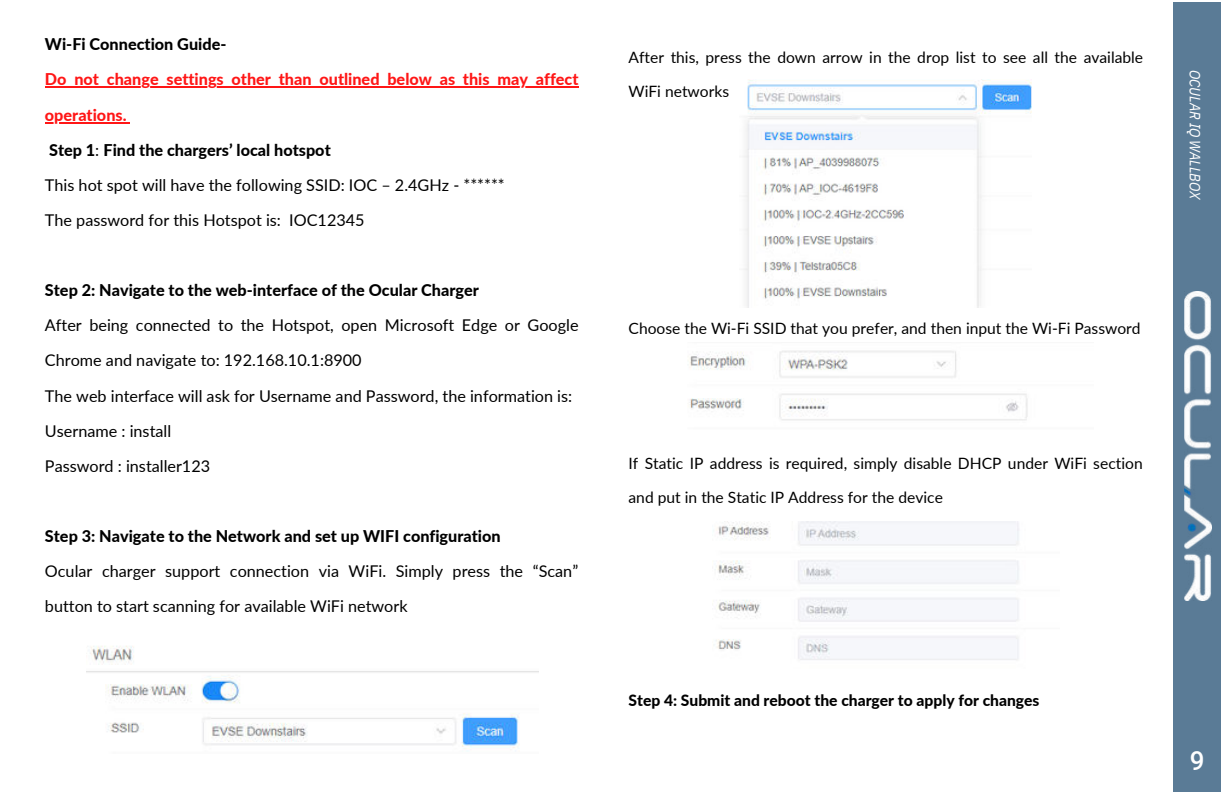
<style>
.page{position:relative;width:1224px;height:792px;background:#fff}
.page>*{position:absolute;margin:0;border:0;box-sizing:border-box;transform-origin:0 0}
.t1{font:500 26px "Roboto Mono";color:#fff}
.t2{font:16.2px/35.2px "Lato";color:#000}
.t3{font:800 16.2px "Lato";color:#000}
.t4{font:15.6px/33.8px "Lato";color:#000}
.t5{font:800 15.6px "Lato";color:#000}
.t6{font:italic 14.8px "IBM Plex Sans Cond";color:#fff}
.s1{font-weight:800;color:#ff1616}
.s2{font-weight:800}
</style>
<div class="page">
<hr style="left:45px;top:87px;width:534px;height:1px;background:#ff1616">
<hr style="left:45px;top:122px;width:82px;height:1px;background:#ff1616">
<img style="left:87px;top:646px;width:451px;height:106px">
<img style="left:743px;top:79px;width:289px;height:228px">
<img style="left:690px;top:351px;width:338px;height:70px">
<img style="left:715px;top:522px;width:304px;height:138px">
<div style="left:1173px;top:2px;width:48px;height:790px;background:#5a7b96"></div>
<img style="left:1184px;top:292px;width:27px;height:309px">
<p class="t3" style="left:45px;top:32px;width:183px">Wi-Fi Connection Guide-</p>
<p class="t2" style="left:45px;top:61px;width:535px"><span class="s1">Do not change settings other than outlined below as this may affect operations.<br></span><span class="s2">Step 1</span>: <span class="s2">Find the chargers’ local hotspot<br></span>This hot spot will have the following SSID: IOC – 2.4GHz - ******<br>The password for this Hotspot is: IOC12345</p>
<p class="t3" style="left:45px;top:278px;width:436px">Step 2: Navigate to the web-interface of the Ocular Charger</p>
<p class="t2" style="left:45px;top:307px;width:535px">After being connected to the Hotspot, open Microsoft Edge or Google Chrome and navigate to: 192.168.10.1:8900<br>The web interface will ask for Username and Password, the information is:<br>Username : install<br>Password : installer123</p>
<p class="t3" style="left:45px;top:524px;width:457px">Step 3: Navigate to the Network and set up WIFI configuration</p>
<p class="t2" style="left:45px;top:553px;width:535px">Ocular charger support connection via WiFi. Simply press the “Scan” button to start scanning for available WiFi network</p>
<p class="t4" style="left:629px;top:40px;width:516px">After this, press the down arrow in the drop list to see all the available<br>WiFi networks</p>
<p class="t6" style="left:1206px;top:70px;width:132px;rotate:90deg">OCULAR IQ WALLBOX</p>
<p class="t4" style="left:629px;top:311px;width:514px">Choose the Wi-Fi SSID that you prefer, and then input the Wi-Fi Password</p>
<p class="t4" style="left:629px;top:446px;width:516px">If Static IP address is required, simply disable DHCP under WiFi section and put in the Static IP Address for the device</p>
<p class="t5" style="left:629px;top:689px;width:412px">Step 4: Submit and reboot the charger to apply for changes</p>
<h1 class="t1" style="left:1190px;top:742px;width:17px">9</h1>
</div>
